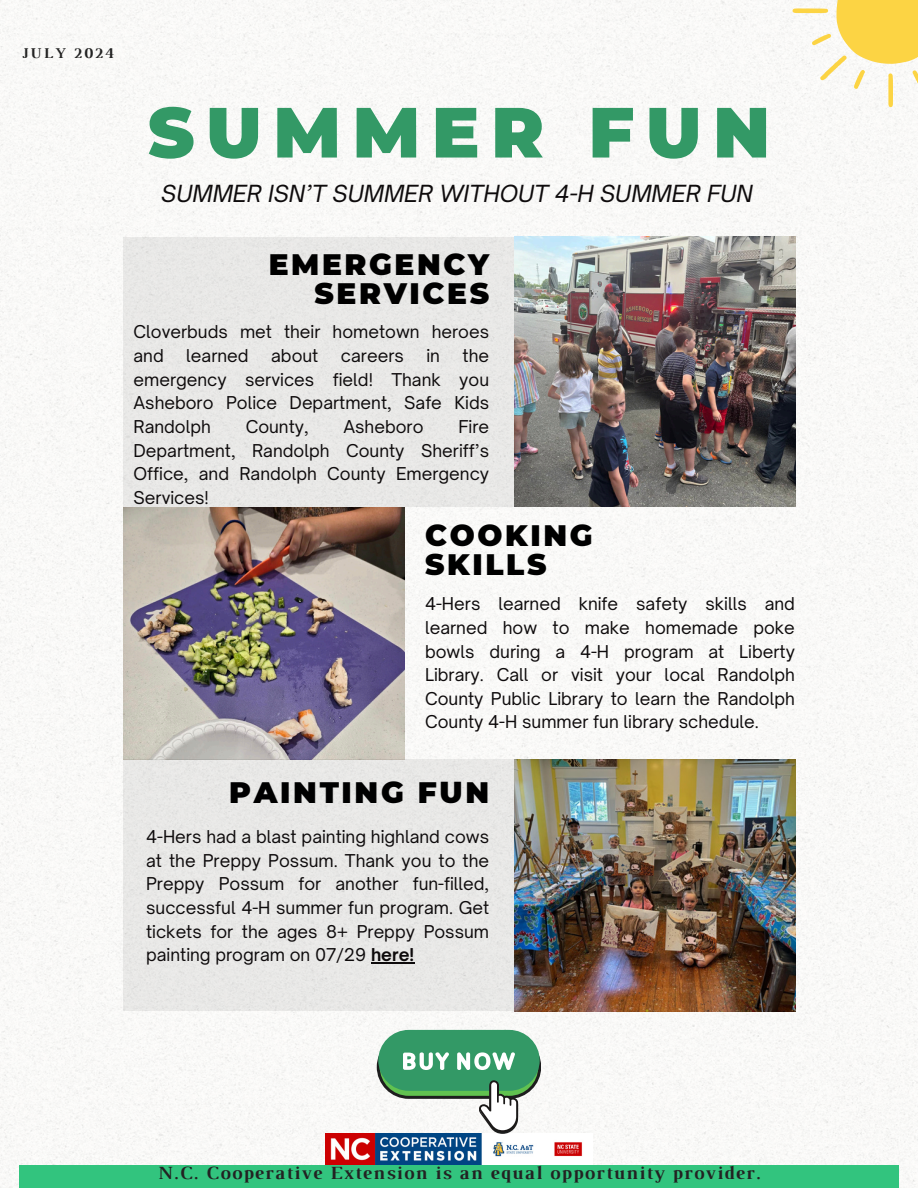
<style>
.page{position:relative;width:918px;height:1188px;background:#fff}
.page>*{position:absolute;margin:0;border:0;box-sizing:border-box;transform-origin:0 0}
.t1{font:900 70.95px "Montserrat";letter-spacing:.165em;color:#396}
.t2{font:900 29.55px/29.2px "Montserrat";letter-spacing:.09em;color:#000;text-align:right}
.t3{font:italic 22.5px "Open Sauce One";color:#0e0b0c}
.t4{font:700 18.9px "Luthier";letter-spacing:.07em;color:#222}
.t5{font:16.95px/23.7px "Open Sauce One";color:#0e0b0c;text-align:justify}
.t6{font:700 15.15px "Luthier";letter-spacing:.14em;color:#222}
.s1{font-weight:700}
</style>
<div class="page">
<img style="left:0;top:0;width:918px;height:1188px">
<div style="left:19px;top:1165px;width:880px;height:23px;background:#32c47e"></div>
<img style="left:326px;top:1134px;width:266px;height:30px">
<svg style="left:793px;top:0;width:125px;height:107px"></svg>
<img style="left:123px;top:508px;width:281px;height:251px">
<div style="left:123px;top:237px;width:672px;height:270px;background:#e8e8e6"></div>
<img style="left:514px;top:237px;width:282px;height:270px">
<div style="left:123px;top:759px;width:672px;height:252px;background:#e8e8e6"></div>
<img style="left:514px;top:759px;width:282px;height:252px">
<div style="left:378px;top:1030px;width:162px;height:61px;background:#396;border-radius:30px"></div>
<svg style="left:377px;top:1035px;width:164px;height:98px"></svg>
<hr style="left:371px;top:962px;width:43px;height:1px;background:#0e0b0c">
<p class="t6" style="left:22px;top:47px;width:93px">JULY 2024</p>
<h3 class="t1" style="left:148px;top:89px;width:624px">SUMMER FUN</h3>
<h2 class="t3" style="left:161px;top:179px;width:593px">SUMMER ISN’T SUMMER WITHOUT 4-H SUMMER FUN</h2>
<h2 class="t2" style="left:269px;top:250px;width:222px">EMERGENCY<br>SERVICES</h2>
<h5 class="t5" style="left:134px;top:320px;width:357px">Cloverbuds met their hometown heroes and</h5>
<h5 class="t5" style="left:186px;top:344px;width:64px">learned</h5>
<h5 class="t5" style="left:271px;top:344px;width:49px">about</h5>
<h5 class="t5" style="left:341px;top:344px;width:64px">careers</h5>
<h5 class="t5" style="left:426px;top:344px;width:15px">in</h5>
<h5 class="t5" style="left:134px;top:344px;width:357px;text-indent:329px">the emergency services field! Thank you Asheboro Police Department, Safe Kids Randolph</h5>
<h5 class="t5" style="left:134px;top:415px;width:357px;text-indent:325px">Fire Department, Randolph County Sheriff’s Office, and Randolph County Emergency Services!</h5>
<h5 class="t5" style="left:246px;top:415px;width:64px">County,</h5>
<h5 class="t5" style="left:343px;top:415px;width:82px">Asheboro</h5>
<h5 class="t2" style="left:425px;top:521px;width:169px;text-align:left">COOKING<br>SKILLS</h5>
<h2 class="t5" style="left:425px;top:592px;width:371px">4-Hers learned knife safety skills and learned how to make homemade poke bowls during a 4-H program at Liberty Library. Call or visit your local Randolph County Public Library to learn the Randolph County 4-H summer fun library schedule.</h2>
<h5 class="t2" style="left:229px;top:778px;width:261px">PAINTING FUN</h5>
<p class="t5" style="left:146px;top:825px;width:345px">4-Hers had a blast painting highland cows at the Preppy Possum. Thank you to the Preppy Possum for another fun-filled, successful 4-H summer fun program. Get tickets for the ages 8+ Preppy Possum painting program on 07/29 <span class="s1">here!</span></p>
<h1 class="t4" style="left:158px;top:1166px;width:604px">N.C. Cooperative Extension is an equal opportunity provider.</h1>
</div>
